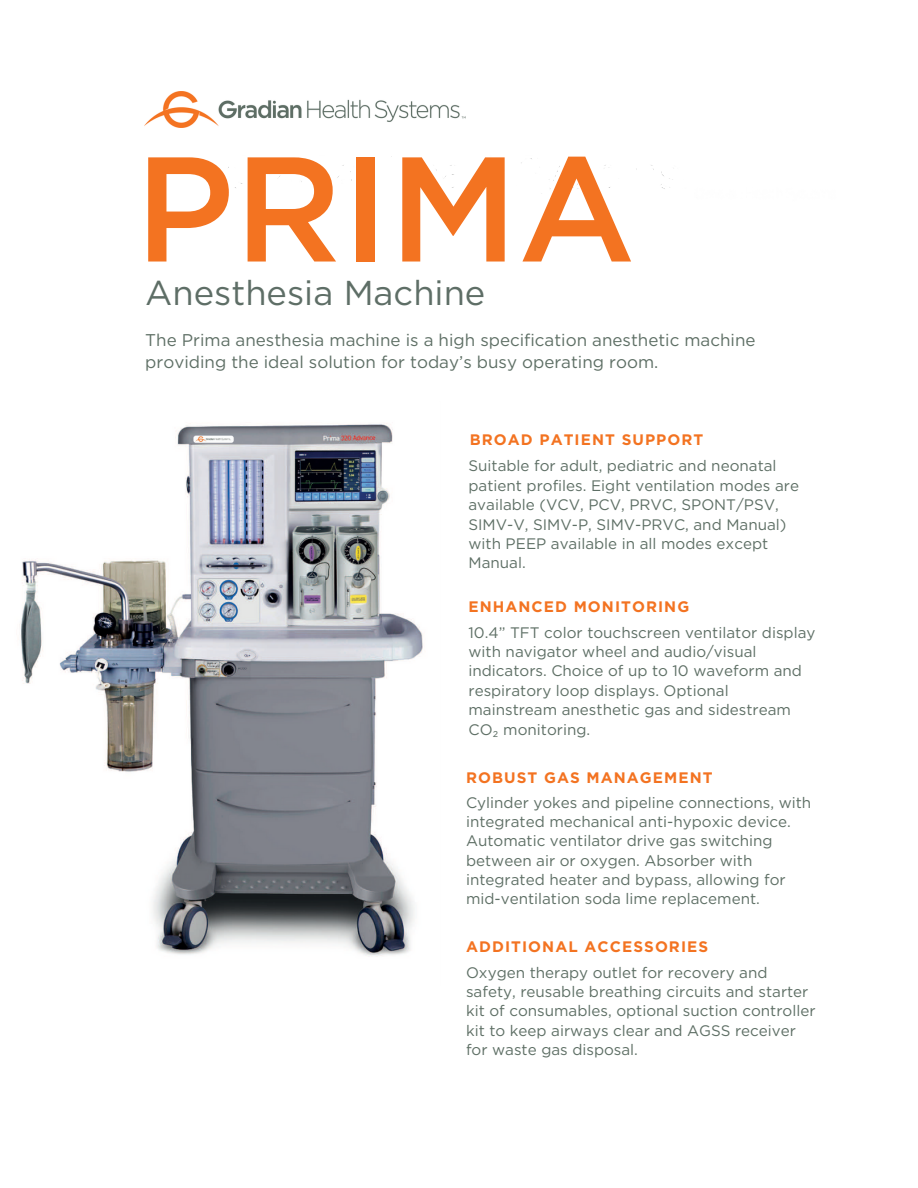
<style>
.page{position:relative;width:918px;height:1188px;background:#fff}
.page>*{position:absolute;margin:0;border:0;box-sizing:border-box;transform-origin:0 0}
.t1{font:500 148.8px "Gotham";color:#f37321}
.t2{font:34.5px "Gotham";color:#5e6e66}
.t3{font:16.95px/22.2px "Gotham";color:#5e6f65}
.t4{font:15.15px/19.4px "Gotham";color:#5e6f65}
.t5{font:700 15.15px "Gotham";letter-spacing:.07em;color:#f37321}
</style>
<div class="page">
<img style="left:144px;top:92px;width:322px;height:36px">
<img style="left:20px;top:423px;width:403px;height:534px">
<p class="t1" style="left:135px;top:142px;width:502px">PRIMA</p>
<p class="t2" style="left:145px;top:277px;width:342px">Anesthesia Machine</p>
<h3 class="t3" style="left:145px;top:330px;width:612px">The Prima anesthesia machine is a high specification anesthetic machine providing the ideal solution for today’s busy operating room.</h3>
<p class="t5" style="left:470px;top:433px;width:235px">BROAD PATIENT SUPPORT</p>
<h4 class="t4" style="left:469px;top:457px;width:332px">Suitable for adult, pediatric and neonatal patient profiles. Eight ventilation modes are available (VCV, PCV, PRVC, SPONT/PSV, SIMV-V, SIMV-P, SIMV-PRVC, and Manual) with PEEP available in all modes except Manual.</h4>
<p class="t5" style="left:469px;top:600px;width:222px">ENHANCED MONITORING</p>
<h4 class="t4" style="left:469px;top:623px;width:348px">10.4” TFT color touchscreen ventilator display with navigator wheel and audio/visual indicators. Choice of up to 10 waveform and respiratory loop displays. Optional mainstream anesthetic gas and sidestream CO₂ monitoring.</h4>
<p class="t5" style="left:466px;top:771px;width:248px">ROBUST GAS MANAGEMENT</p>
<h4 class="t4" style="left:466px;top:794px;width:347px">Cylinder yokes and pipeline connections, with integrated mechanical anti-hypoxic device.<br>Automatic ventilator drive gas switching between air or oxygen. Absorber with integrated heater and bypass, allowing for mid-ventilation soda lime replacement.</h4>
<h4 class="t5" style="left:466px;top:940px;width:244px">ADDITIONAL ACCESSORIES</h4>
<p class="t4" style="left:466px;top:963px;width:351px">Oxygen therapy outlet for recovery and safety, reusable breathing circuits and starter kit of consumables, optional suction controller kit to keep airways clear and AGSS receiver for waste gas disposal.</p>
</div>
